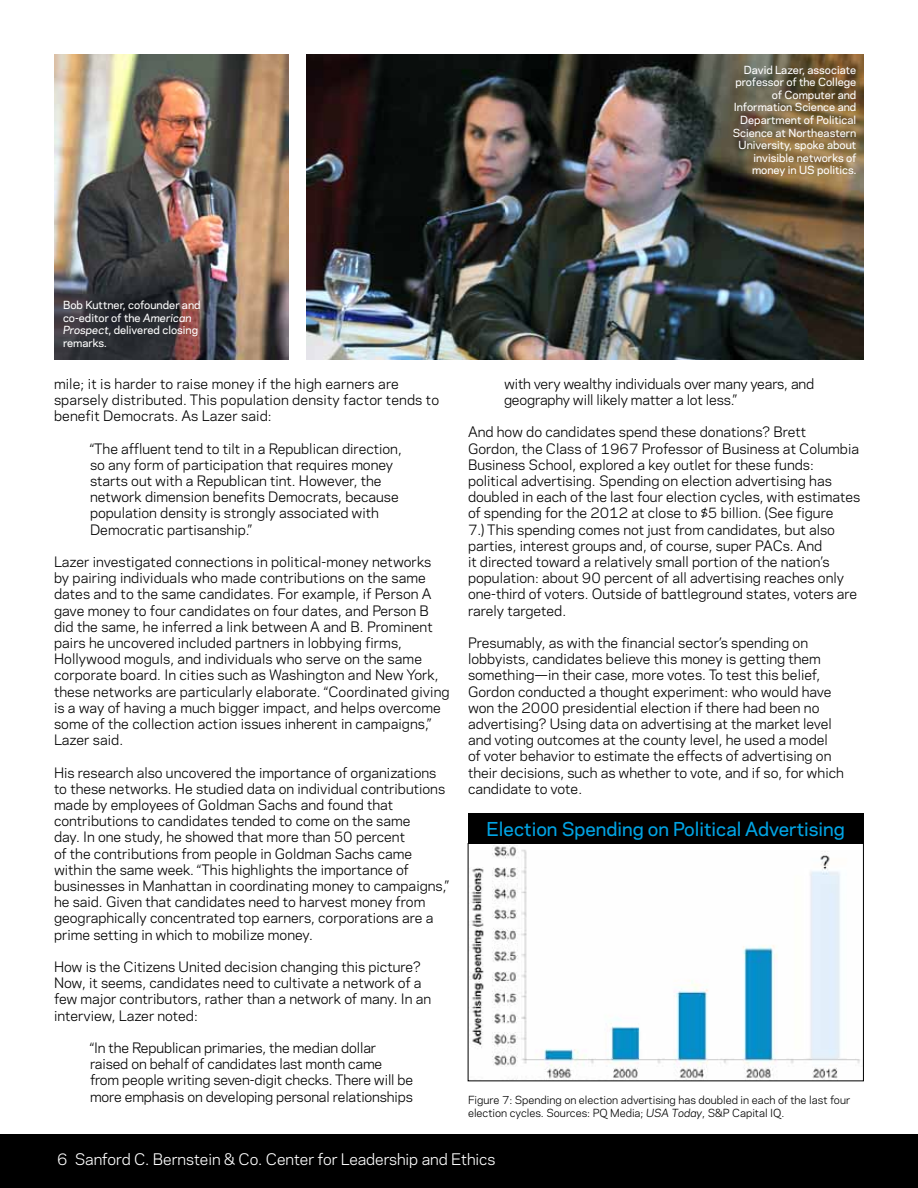
<style>
.page{position:relative;width:918px;height:1188px;background:#fff}
.page>*{position:absolute;margin:0;border:0;box-sizing:border-box;transform-origin:0 0}
.t1{font:500 18px "Galaxie Polaris";color:#00a4e4}
.t2{font:15px "Galaxie Polaris";letter-spacing:-.005em;color:#fff}
.t3{font:13.5px/16.2px "Galaxie Polaris";color:#000}
.t4{font:500 10.5px/12.6px "Galaxie Polaris";color:#fff}
.t5{font:10.5px/12.6px "Galaxie Polaris";color:#000}
.s1{font-style:italic}
</style>
<div class="page">
<div style="left:0;top:1135px;width:918px;height:53px;background:#000"></div>
<img style="left:55px;top:54px;width:234px;height:306px">
<img style="left:307px;top:54px;width:556px;height:306px">
<div style="left:468px;top:813px;width:396px;height:30px;background:#000"></div>
<img style="left:470px;top:845px;width:390px;height:234px">
<div style="left:468px;top:843px;width:396px;height:238px;border:1px solid #000"></div>
<p class="t4" style="left:733px;top:63px;width:125px;text-align:right">David Lazer, associate professor of the College of Computer and<br>Information Science and<br>Department of Political<br>Science at Northeastern<br>University, spoke about invisible networks of money in US politics.</p>
<p class="t4" style="left:63px;top:298px;width:139px">Bob Kuttner, cofounder and co-editor of the <span class="s1">American<br>Prospect</span>, delivered closing remarks.</p>
<p class="t3" style="left:54px;top:375px;width:387px">mile; it is harder to raise money if the high earners are sparsely distributed. This population density factor tends to benefit Democrats. As Lazer said:</p>
<p class="t3" style="left:90px;top:440px;width:313px">“The affluent tend to tilt in a Republican direction, so any form of participation that requires money starts out with a Republican tint. However, the network dimension benefits Democrats, because population density is strongly associated with Democratic partisanship.”</p>
<p class="t3" style="left:54px;top:553px;width:397px">Lazer investigated connections in political-money networks by pairing individuals who made contributions on the same dates and to the same candidates. For example, if Person A gave money to four candidates on four dates, and Person B did the same, he inferred a link between A and B. Prominent pairs he uncovered included partners in lobbying firms, Hollywood moguls, and individuals who serve on the same corporate board. In cities such as Washington and New York, these networks are particularly elaborate. “Coordinated giving is a way of having a much bigger impact, and helps overcome some of the collection action issues inherent in campaigns,” Lazer said.</p>
<p class="t3" style="left:54px;top:764px;width:396px">His research also uncovered the importance of organizations to these networks. He studied data on individual contributions made by employees of Goldman Sachs and found that contributions to candidates tended to come on the same<br>day. In one study, he showed that more than 50 percent<br>of the contributions from people in Goldman Sachs came within the same week. “This highlights the importance of businesses in Manhattan in coordinating money to campaigns,” he said. Given that candidates need to harvest money from geographically concentrated top earners, corporations are a prime setting in which to mobilize money.</p>
<p class="t3" style="left:54px;top:958px;width:379px">How is the Citizens United decision changing this picture?<br>Now, it seems, candidates need to cultivate a network of a few major contributors, rather than a network of many. In an interview, Lazer noted:</p>
<p class="t3" style="left:90px;top:1039px;width:325px">“In the Republican primaries, the median dollar raised on behalf of candidates last month came from people writing seven-digit checks. There will be more emphasis on developing personal relationships</p>
<p class="t3" style="left:504px;top:375px;width:312px">with very wealthy individuals over many years, and geography will likely matter a lot less.”</p>
<p class="t3" style="left:468px;top:424px;width:394px">And how do candidates spend these donations? Brett Gordon, the Class of 1967 Professor of Business at Columbia Business School, explored a key outlet for these funds: political advertising. Spending on election advertising has doubled in each of the last four election cycles, with estimates of spending for the 2012 at close to $5 billion. (See figure<br>7.) This spending comes not just from candidates, but also parties, interest groups and, of course, super PACs. And<br>it directed toward a relatively small portion of the nation’s population: about 90 percent of all advertising reaches only one-third of voters. Outside of battleground states, voters are rarely targeted.</p>
<p class="t3" style="left:468px;top:634px;width:377px">Presumably, as with the financial sector’s spending on lobbyists, candidates believe this money is getting them something—in their case, more votes. To test this belief, Gordon conducted a thought experiment: who would have won the 2000 presidential election if there had been no advertising? Using data on advertising at the market level and voting outcomes at the county level, he used a model of voter behavior to estimate the effects of advertising on their decisions, such as whether to vote, and if so, for which candidate to vote.</p>
<h1 class="t1" style="left:486px;top:817px;width:360px">Election Spending on Political Advertising</h1>
<p class="t5" style="left:468px;top:1093px;width:384px">Figure 7: Spending on election advertising has doubled in each of the last four election cycles. Sources: PQ Media; <span class="s1">USA Today</span>, S&amp;P Capital IQ.</p>
<p class="t2" style="left:57px;top:1150px;width:440px">6 Sanford C. Bernstein &amp; Co. Center for Leadership and Ethics</p>
</div>
